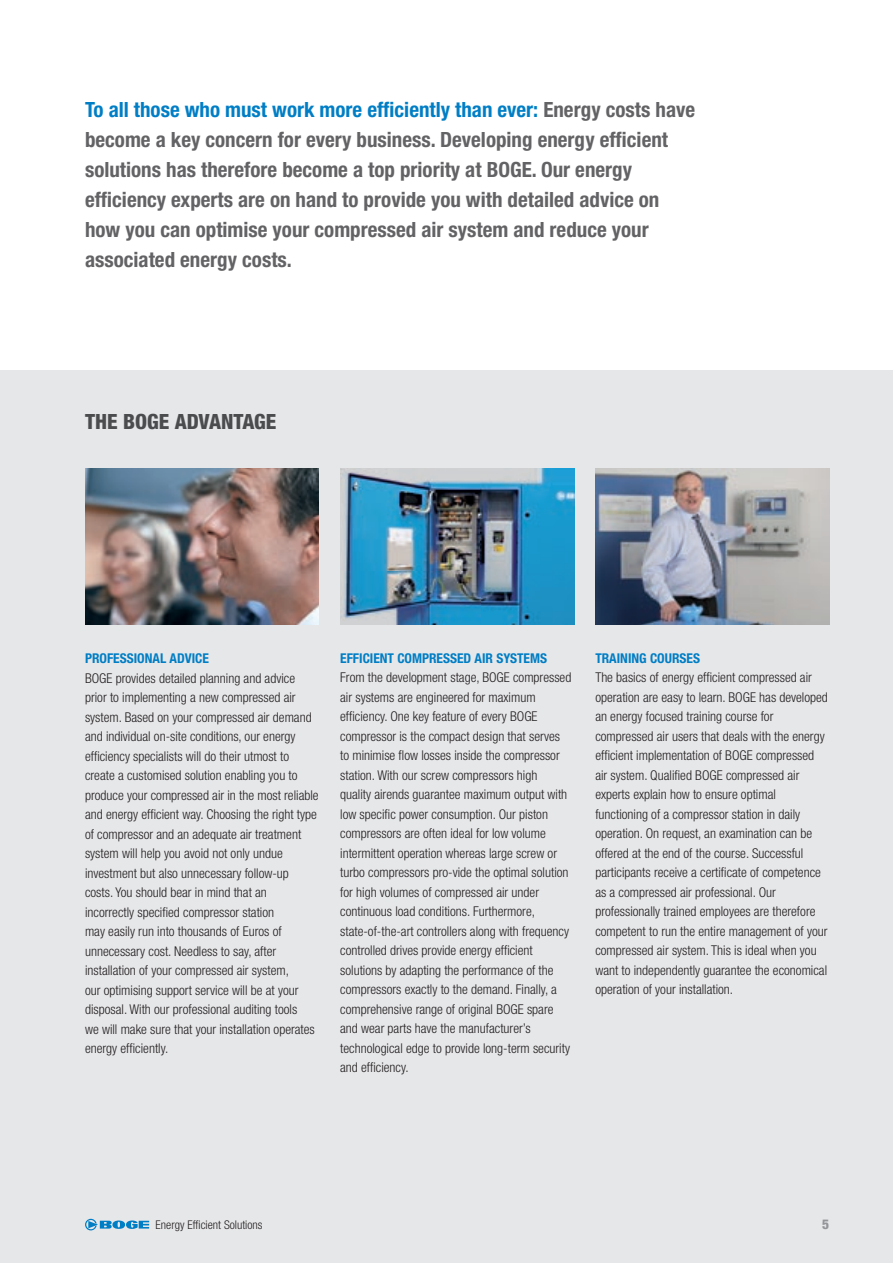
<style>
.page{position:relative;width:893px;height:1263px;background:#fff}
.page>*{position:absolute;margin:0;border:0;box-sizing:border-box;transform-origin:0 0}
.t1{font:700 condensed 21px/30px "Helvetica Neue";color:#636366}
.t2{font:800 condensed 21px "Helvetica Neue";color:#4b4c4d}
.t3{font:300 condensed 13.5px/19.5px "Helvetica Neue";color:#231f20}
.t4{font:700 condensed 13.5px "Helvetica Neue";color:#007ec5}
.t5{font:800 condensed 13.5px "Helvetica Neue";color:#939598}
.t6{font:300 condensed 12px "Helvetica Neue";color:#231f20}
.s1{color:#007ec5}
</style>
<div class="page">
<div style="left:0;top:370px;width:893px;height:893px;background:#e6e7e9"></div>
<img style="left:340px;top:468px;width:234px;height:156px">
<img style="left:595px;top:468px;width:234px;height:156px">
<img style="left:85px;top:468px;width:234px;height:156px">
<svg style="left:85px;top:1219px;width:64px;height:11px"></svg>
<p class="t1" style="left:85px;top:96px;width:612px"><span class="s1">To all those who must work more efficiently than ever:</span> Energy costs have become a key concern for every business. Developing energy efficient solutions has therefore become a top priority at BOGE. Our energy efficiency experts are on hand to provide you with detailed advice on how you can optimise your compressed air system and reduce your associated energy costs.</p>
<h1 class="t2" style="left:85px;top:409px;width:193px">THE BOGE ADVANTAGE</h1>
<p class="t4" style="left:85px;top:653px;width:125px">PROFESSIONAL ADVICE</p>
<p class="t3" style="left:85px;top:669px;width:235px">BOGE provides detailed planning and advice prior to implementing a new compressed air system. Based on your compressed air demand and individual on-site conditions, our energy efficiency specialists will do their utmost to create a customised solution enabling you to produce your compressed air in the most reliable and energy efficient way. Choosing the right type of compressor and an adequate air treatment system will help you avoid not only undue investment but also unnecessary follow-up costs. You should bear in mind that an incorrectly specified compressor station<br>may easily run into thousands of Euros of unnecessary cost. Needless to say, after installation of your compressed air system,<br>our optimising support service will be at your disposal. With our professional auditing tools<br>we will make sure that your installation operates energy efficiently.</p>
<p class="t4" style="left:340px;top:653px;width:208px">EFFICIENT COMPRESSED AIR SYSTEMS</p>
<p class="t3" style="left:340px;top:669px;width:233px">From the development stage, BOGE compressed air systems are engineered for maximum efficiency. One key feature of every BOGE compressor is the compact design that serves to minimise flow losses inside the compressor station. With our screw compressors high quality airends guarantee maximum output with low specific power consumption. Our piston compressors are often ideal for low volume intermittent operation whereas large screw or turbo compressors pro-vide the optimal solution for high volumes of compressed air under continuous load conditions. Furthermore, state-of-the-art controllers along with frequency controlled drives provide energy efficient solutions by adapting the performance of the compressors exactly to the demand. Finally, a comprehensive range of original BOGE spare and wear parts have the manufacturer’s technological edge to provide long-term security and efficiency.</p>
<p class="t4" style="left:595px;top:653px;width:106px">TRAINING COURSES</p>
<p class="t3" style="left:595px;top:669px;width:234px">The basics of energy efficient compressed air operation are easy to learn. BOGE has developed an energy focused training course for compressed air users that deals with the energy efficient implementation of BOGE compressed air system. Qualified BOGE compressed air experts explain how to ensure optimal functioning of a compressor station in daily operation. On request, an examination can be offered at the end of the course. Successful participants receive a certificate of competence as a compressed air professional. Our professionally trained employees are therefore competent to run the entire management of your compressed air system. This is ideal when you want to independently guarantee the economical operation of your installation.</p>
<p class="t6" style="left:156px;top:1220px;width:109px">Energy Efficient Solutions</p>
<p class="t5" style="left:822px;top:1215px;width:9px">5</p>
</div>
